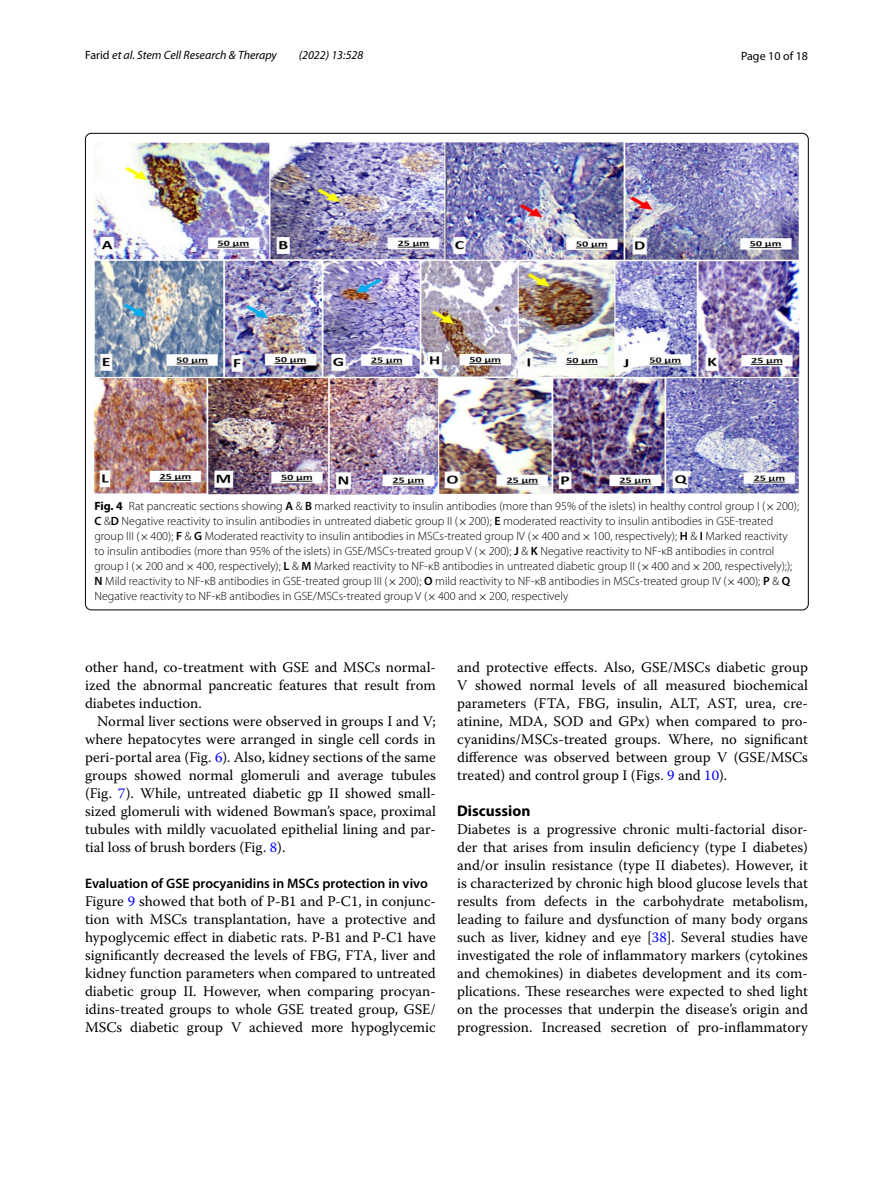
<style>
.page{position:relative;width:893px;height:1187px;background:#fff}
.page>*{position:absolute;margin:0;border:0;box-sizing:border-box;transform-origin:0 0}
.t1{font:700 15.45px "Myriad Pro";color:#000}
.t2{font:14.7px/18px "Warnock Pro";color:#000;text-align:justify}
.t3{font:600 13.8px "Myriad Pro";color:#000}
.t4{font:300 12px/15px "Myriad Pro";color:#000}
.t5{font:italic 12px "Myriad Pro";color:#000}
.t6{font:12px "Myriad Pro";color:#000}
.s1{font-style:normal}
.s2{font-weight:700}
.s3{font-weight:600}
.s4{font-family:"MTSY";font-weight:400}
.s5{color:#00f}
</style>
<div class="page">
<img style="left:94px;top:142px;width:706px;height:352px">
<p class="t5" style="left:85px;top:48px;width:193px"><span class="s1">Farid</span> et al. Stem Cell Research &amp; Therapy</p>
<p class="t5" style="left:299px;top:48px;width:66px">(2022) 13:528</p>
<p class="t6" style="left:741px;top:48px;width:68px">Page 10 of 18</p>
<p class="t4" style="left:94px;top:498px;width:706px"><span class="s2">Fig. 4</span> Rat pancreatic sections showing <span class="s3">A</span> &amp; <span class="s3">B</span> marked reactivity to insulin antibodies (more than 95% of the islets) in healthy control group I (<span class="s4">×</span>200); <span class="s3">C</span> &amp;<span class="s3">D</span> Negative reactivity to insulin antibodies in untreated diabetic group II (<span class="s4">×</span>200); <span class="s3">E</span> moderated reactivity to insulin antibodies in GSE-treated group III (<span class="s4">×</span>400); <span class="s3">F</span> &amp; <span class="s3">G</span> Moderated reactivity to insulin antibodies in MSCs-treated group IV (<span class="s4">×</span>400 and<span class="s4">×</span>100, respectively); <span class="s3">H</span> &amp; <span class="s3">I</span> Marked reactivity to insulin antibodies (more than 95% of the islets) in GSE/MSCs-treated group V (<span class="s4">×</span>200); <span class="s3">J</span> &amp; <span class="s3">K</span> Negative reactivity to NF-κB antibodies in control group I (<span class="s4">×</span>200 and<span class="s4">×</span>400, respectively); <span class="s3">L</span> &amp; <span class="s3">M</span> Marked reactivity to NF-κB antibodies in untreated diabetic group II (<span class="s4">×</span>400 and<span class="s4">×</span>200, respectively);); <span class="s3">N</span> Mild reactivity to NF-κB antibodies in GSE-treated group III (<span class="s4">×</span>200); <span class="s3">O</span> mild reactivity to NF-κB antibodies in MSCs-treated group IV (<span class="s4">×</span>400); <span class="s3">P</span> &amp; <span class="s3">Q </span>Negative reactivity to NF-κB antibodies in GSE/MSCs-treated group V (<span class="s4">×</span>400 and<span class="s4">×</span>200, respectively</p>
<p class="t2" style="left:85px;top:658px;width:352px">other hand, co-treatment with GSE and MSCs normal&shy;ized the abnormal pancreatic features that result from diabetes induction.</p>
<p class="t2" style="left:85px;top:712px;width:352px;text-indent:12px">Normal liver sections were observed in groups I and V; where hepatocytes were arranged in single cell cords in peri-portal area (Fig. <span class="s5">6</span>). Also, kidney sections of the same groups showed normal glomeruli and average tubules (Fig. <span class="s5">7</span>). While, untreated diabetic gp II showed small&shy;sized glomeruli with widened Bowman’s space, proximal tubules with mildly vacuolated epithelial lining and par&shy;tial loss of brush borders (Fig. <span class="s5">8</span>).</p>
<p class="t3" style="left:85px;top:874px;width:344px">Evaluation of GSE procyanidins in MSCs protection in vivo</p>
<p class="t2" style="left:85px;top:892px;width:352px">Figure <span class="s5">9</span> showed that both of P-B1 and P-C1, in conjunc&shy;tion with MSCs transplantation, have a protective and hypoglycemic effect in diabetic rats. P-B1 and P-C1 have significantly decreased the levels of FBG, FTA, liver and kidney function parameters when compared to untreated diabetic group II. However, when comparing procyan&shy;idins-treated groups to whole GSE treated group, GSE/ MSCs diabetic group V achieved more hypoglycemic</p>
<p class="t2" style="left:457px;top:658px;width:352px">and protective effects. Also, GSE/MSCs diabetic group V showed normal levels of all measured biochemical parameters (FTA, FBG, insulin, ALT, AST, urea, cre&shy;atinine, MDA, SOD and GPx) when compared to pro&shy;cyanidins/MSCs-treated groups. Where, no significant difference was observed between group V (GSE/MSCs treated) and control group I (Figs. <span class="s5">9</span> and <span class="s5">10</span>).</p>
<p class="t1" style="left:457px;top:800px;width:75px">Discussion</p>
<p class="t2" style="left:457px;top:820px;width:352px">Diabetes is a progressive chronic multi-factorial disor&shy;der that arises from insulin deficiency (type I diabetes) and/or insulin resistance (type II diabetes). However, it is characterized by chronic high blood glucose levels that results from defects in the carbohydrate metabolism, leading to failure and dysfunction of many body organs such as liver, kidney and eye [<span class="s5">38</span>]. Several studies have investigated the role of inflammatory markers (cytokines and chemokines) in diabetes development and its com&shy;plications. These researches were expected to shed light on the processes that underpin the disease’s origin and progression. Increased secretion of pro-inflammatory</p>
</div>
